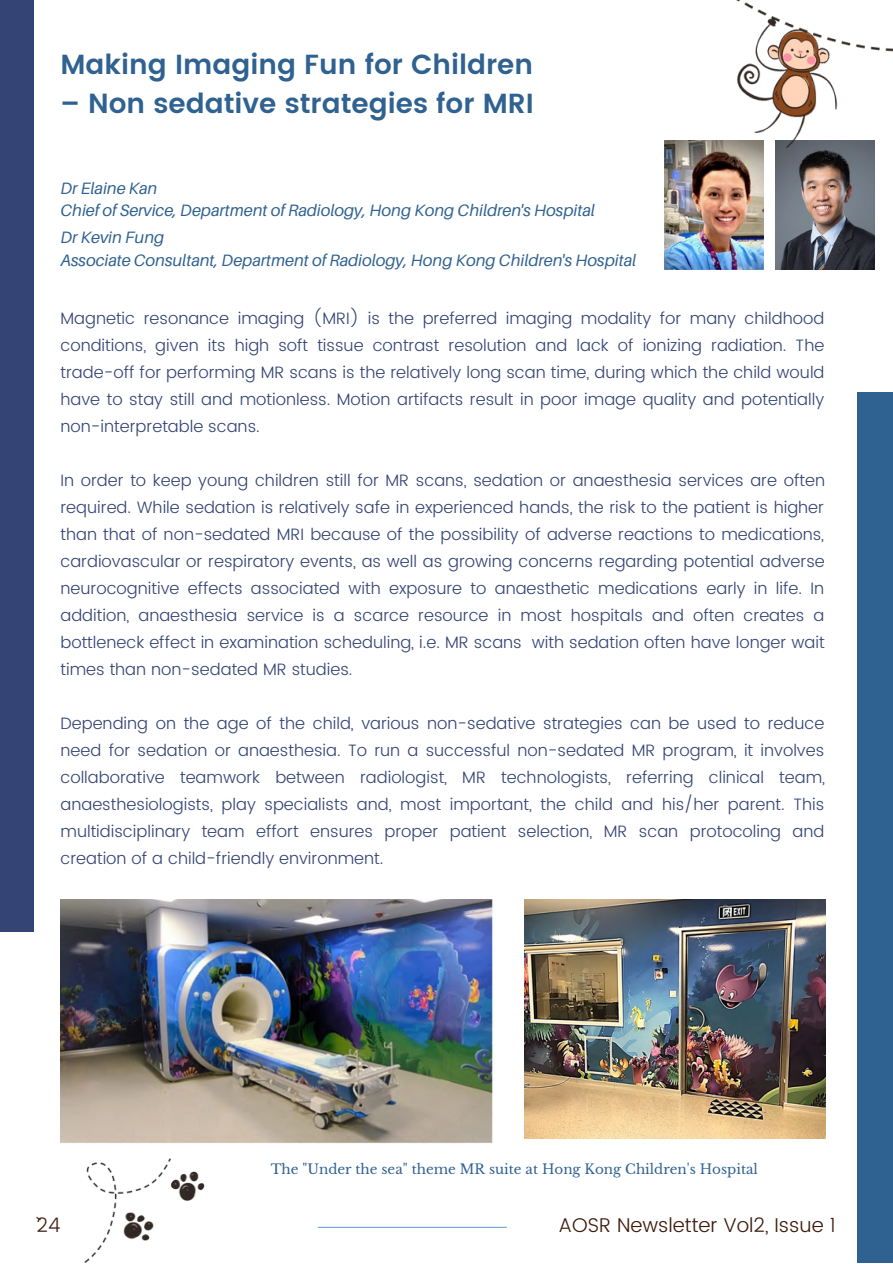
<style>
.page{position:relative;width:893px;height:1264px;background:#fff}
.page>*{position:absolute;margin:0;border:0;box-sizing:border-box;transform-origin:0 0}
.t1{font:600 27.6px "Poppins";color:#2f6291}
.t2{font:300 19.95px "Poppins";color:#3c1a0c}
.t3{font:300 16.5px/27px "Poppins";color:#344474;text-align:justify}
.t4{font:italic 16.5px "Aileron";color:#2f6291}
.t5{font:13.5px "Libre Baskerville";color:#2f6291}
</style>
<div class="page">
<hr style="left:318px;top:1226px;width:189px;height:1px;background:#74a3d9">
<div style="left:0;top:0;width:34px;height:931px;background:#344474"></div>
<img style="left:664px;top:148px;width:99px;height:122px">
<img style="left:775px;top:148px;width:99px;height:122px">
<img style="left:664px;top:0;width:228px;height:148px">
<div style="left:857px;top:393px;width:35px;height:869px;background:#2f6291"></div>
<img style="left:60px;top:899px;width:433px;height:243px">
<img style="left:524px;top:899px;width:301px;height:239px">
<img style="left:171px;top:1171px;width:34px;height:28px">
<img style="left:84px;top:1158px;width:87px;height:104px">
<p class="t1" style="left:60px;top:49px;width:474px">Making Imaging Fun for Children</p>
<p class="t1" style="left:60px;top:87px;width:475px">– Non sedative strategies for MRI</p>
<p class="t4" style="left:60px;top:177px;width:98px">Dr Elaine Kan</p>
<p class="t4" style="left:60px;top:200px;width:535px">Chief of Service, Department of Radiology, Hong Kong Children's Hospital</p>
<p class="t4" style="left:60px;top:227px;width:105px">Dr Kevin Fung</p>
<p class="t4" style="left:60px;top:250px;width:577px">Associate Consultant, Department of Radiology, Hong Kong Children's Hospital</p>
<p class="t3" style="left:60px;top:304px;width:765px">Magnetic resonance imaging (MRI) is the preferred imaging modality for many childhood conditions, given its high soft tissue contrast resolution and lack of ionizing radiation. The trade-off for performing MR scans is the relatively long scan time, during which the child would have to stay still and motionless. Motion artifacts result in poor image quality and potentially non-interpretable scans.</p>
<p class="t3" style="left:60px;top:466px;width:766px">In order to keep young children still for MR scans, sedation or anaesthesia services are often required. While sedation is relatively safe in experienced hands, the risk to the patient is higher than that of non-sedated MRI because of the possibility of adverse reactions to medications, cardiovascular or respiratory events, as well as growing concerns regarding potential adverse neurocognitive effects associated with exposure to anaesthetic medications early in life. In addition, anaesthesia service is a scarce resource in most hospitals and often creates a bottleneck effect in examination scheduling, i.e. MR scans with sedation often have longer wait times than non-sedated MR studies.</p>
<p class="t3" style="left:60px;top:709px;width:766px">Depending on the age of the child, various non-sedative strategies can be used to reduce need for sedation or anaesthesia. To run a successful non-sedated MR program, it involves collaborative teamwork between radiologist, MR technologists, referring clinical team, anaesthesiologists, play specialists and, most important, the child and his/her parent. This multidisciplinary team effort ensures proper patient selection, MR scan protocoling and creation of a child-friendly environment.</p>
<p class="t5" style="left:271px;top:1160px;width:488px">The "Under the sea" theme MR suite at Hong Kong Children's Hospital</p>
<p class="t2" style="left:37px;top:1213px;width:25px">`24</p>
<p class="t2" style="left:558px;top:1213px;width:278px">AOSR Newsletter Vol2, Issue 1</p>
</div>
